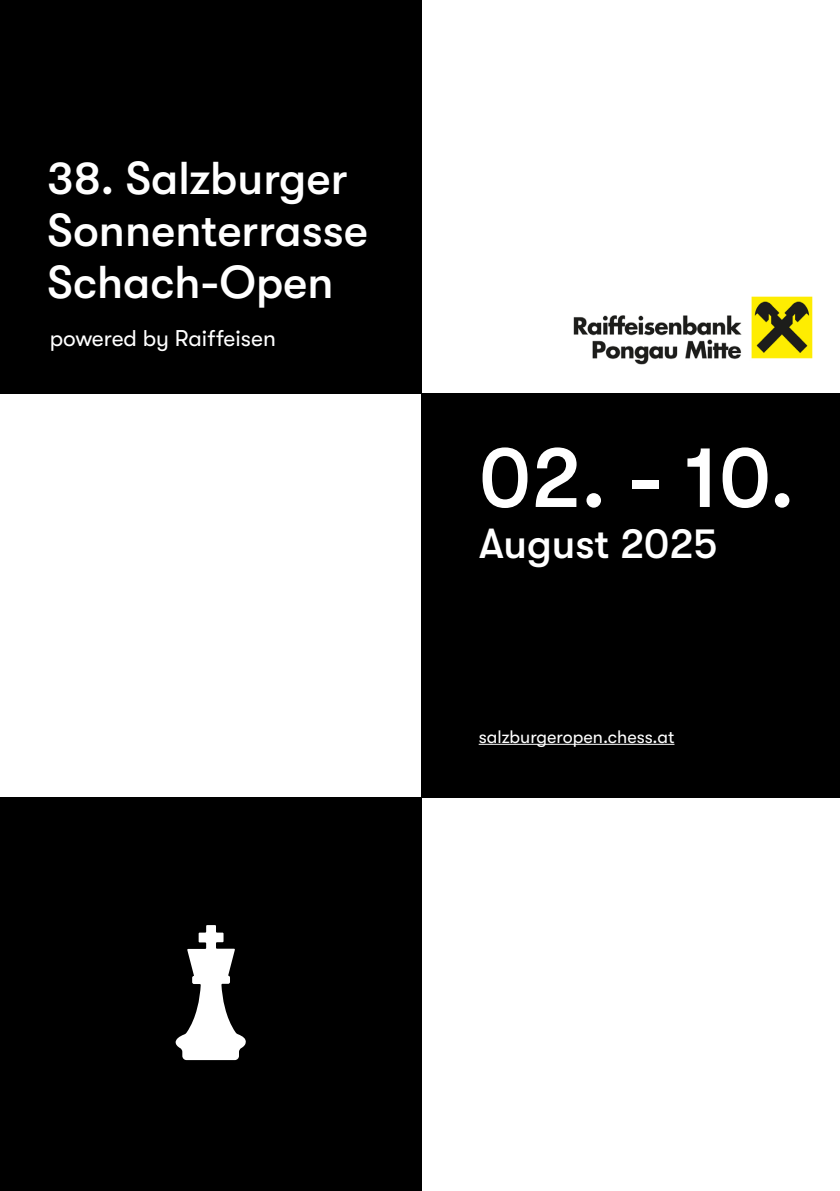
<style>
.page{position:relative;width:840px;height:1191px;background:#fff}
.page>*{position:absolute;margin:0;border:0;box-sizing:border-box;transform-origin:0 0}
.t1{font:500 86px "GT Walsheim";color:#fff}
.t2{font:500 46px "GT Walsheim";color:#fff}
.t3{font:500 42px "GT Walsheim";letter-spacing:-.005em;color:#fff}
.t4{font:22.8px "GT Walsheim";color:#fff}
.t5{font:18px "GT Walsheim";color:#fff}
</style>
<div class="page">
<div style="left:0;top:0;width:421px;height:393px;background:#000"></div>
<div style="left:421px;top:393px;width:418px;height:404px;background:#000"></div>
<div style="left:0;top:797px;width:421px;height:394px;background:#000"></div>
<svg style="left:175px;top:925px;width:71px;height:135px"></svg>
<img style="left:573px;top:296px;width:240px;height:69px">
<hr style="left:478px;top:744px;width:196px;height:1px;background:#fff">
<p class="t2" style="left:47px;top:153px;width:301px">38. Salzburger</p>
<p class="t2" style="left:47px;top:205px;width:322px">Sonnenterrasse</p>
<p class="t2" style="left:47px;top:257px;width:287px">Schach-Open</p>
<p class="t4" style="left:50px;top:325px;width:227px">powered by Raiffeisen</p>
<p class="t1" style="left:478px;top:429px;width:317px">02. - 10.</p>
<p class="t3" style="left:478px;top:519px;width:240px">August 2025</p>
<p class="t5" style="left:478px;top:726px;width:197px">salzburgeropen.chess.at</p>
</div>
